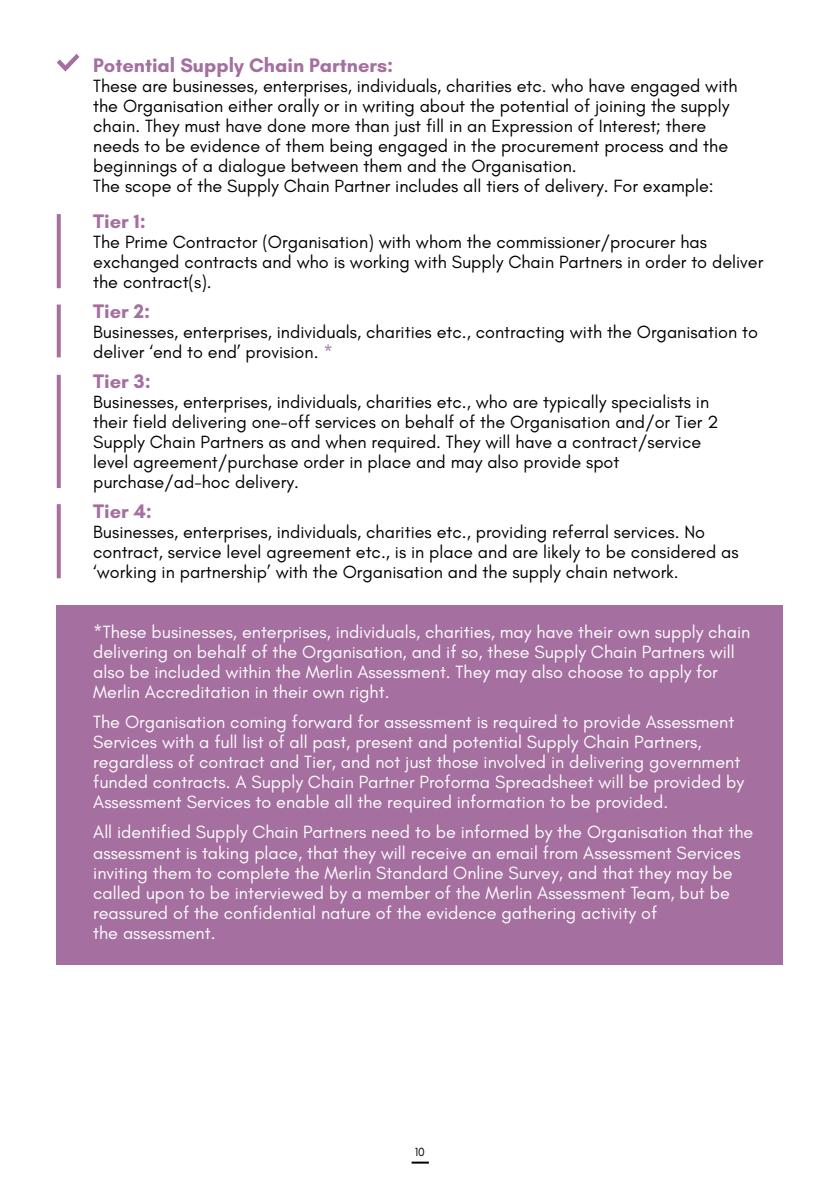
<style>
.page{position:relative;width:840px;height:1191px;background:#fff}
.page>*{position:absolute;margin:0;border:0;box-sizing:border-box;transform-origin:0 0}
.t1{font:700 20px "Glacial Indifference";color:#a56fa0}
.t2{font:18px/20px "Glacial Indifference";color:#000}
.t3{font:18px/20px "Glacial Indifference";color:#fff}
.t4{font:12px "Glacial Indifference";color:#000}
.s1{color:#a56fa0}
</style>
<div class="page">
<div style="left:57px;top:605px;width:725px;height:359px;background:#a56fa0"></div>
<svg style="left:57px;top:214px;width:4px;height:74px"></svg>
<svg style="left:57px;top:304px;width:4px;height:53px"></svg>
<svg style="left:57px;top:375px;width:4px;height:113px"></svg>
<svg style="left:57px;top:504px;width:4px;height:74px"></svg>
<svg style="left:57px;top:54px;width:22px;height:18px"></svg>
<svg style="left:411px;top:1161px;width:17px;height:2px"></svg>
<p class="t1" style="left:93px;top:53px;width:301px">Potential Supply Chain Partners:</p>
<p class="t2" style="left:93px;top:76px;width:645px">These are businesses, enterprises, individuals, charities etc. who have engaged with the Organisation either orally or in writing about the potential of joining the supply chain. They must have done more than just fill in an Expression of Interest; there needs to be evidence of them being engaged in the procurement process and the beginnings of a dialogue between them and the Organisation.</p>
<p class="t2" style="left:93px;top:176px;width:621px">The scope of the Supply Chain Partner includes all tiers of delivery. For example:</p>
<p class="t1" style="left:93px;top:209px;width:54px">Tier 1:</p>
<p class="t2" style="left:93px;top:232px;width:671px">The Prime Contractor (Organisation) with whom the commissioner/procurer has exchanged contracts and who is working with Supply Chain Partners in order to deliver the contract(s).</p>
<p class="t1" style="left:93px;top:299px;width:59px">Tier 2:</p>
<p class="t2" style="left:93px;top:322px;width:665px">Businesses, enterprises, individuals, charities etc., contracting with the Organisation to deliver ‘end to end’ provision. <span class="s1">*</span></p>
<p class="t1" style="left:93px;top:369px;width:59px">Tier 3:</p>
<p class="t2" style="left:93px;top:392px;width:626px">Businesses, enterprises, individuals, charities etc., who are typically specialists in their field delivering one-off services on behalf of the Organisation and/or Tier 2<br>Supply Chain Partners as and when required. They will have a contract/service level agreement/purchase order in place and may also provide spot purchase/ad-hoc delivery.</p>
<p class="t1" style="left:93px;top:499px;width:60px">Tier 4:</p>
<p class="t2" style="left:93px;top:522px;width:646px">Businesses, enterprises, individuals, charities etc., providing referral services. No contract, service level agreement etc., is in place and are likely to be considered as ‘working in partnership’ with the Organisation and the supply chain network.</p>
<p class="t3" style="left:93px;top:622px;width:658px">*These businesses, enterprises, individuals, charities, may have their own supply chain delivering on behalf of the Organisation, and if so, these Supply Chain Partners will also be included within the Merlin Assessment. They may also choose to apply for Merlin Accreditation in their own right.</p>
<p class="t3" style="left:93px;top:712px;width:652px">The Organisation coming forward for assessment is required to provide Assessment Services with a full list of all past, present and potential Supply Chain Partners, regardless of contract and Tier, and not just those involved in delivering government funded contracts. A Supply Chain Partner Proforma Spreadsheet will be provided by Assessment Services to enable all the required information to be provided.</p>
<p class="t3" style="left:93px;top:822px;width:661px">All identified Supply Chain Partners need to be informed by the Organisation that the assessment is taking place, that they will receive an email from Assessment Services inviting them to complete the Merlin Standard Online Survey, and that they may be called upon to be interviewed by a member of the Merlin Assessment Team, but be reassured of the confidential nature of the evidence gathering activity of<br>the assessment.</p>
<p class="t4" style="left:414px;top:1144px;width:12px">10</p>
</div>
